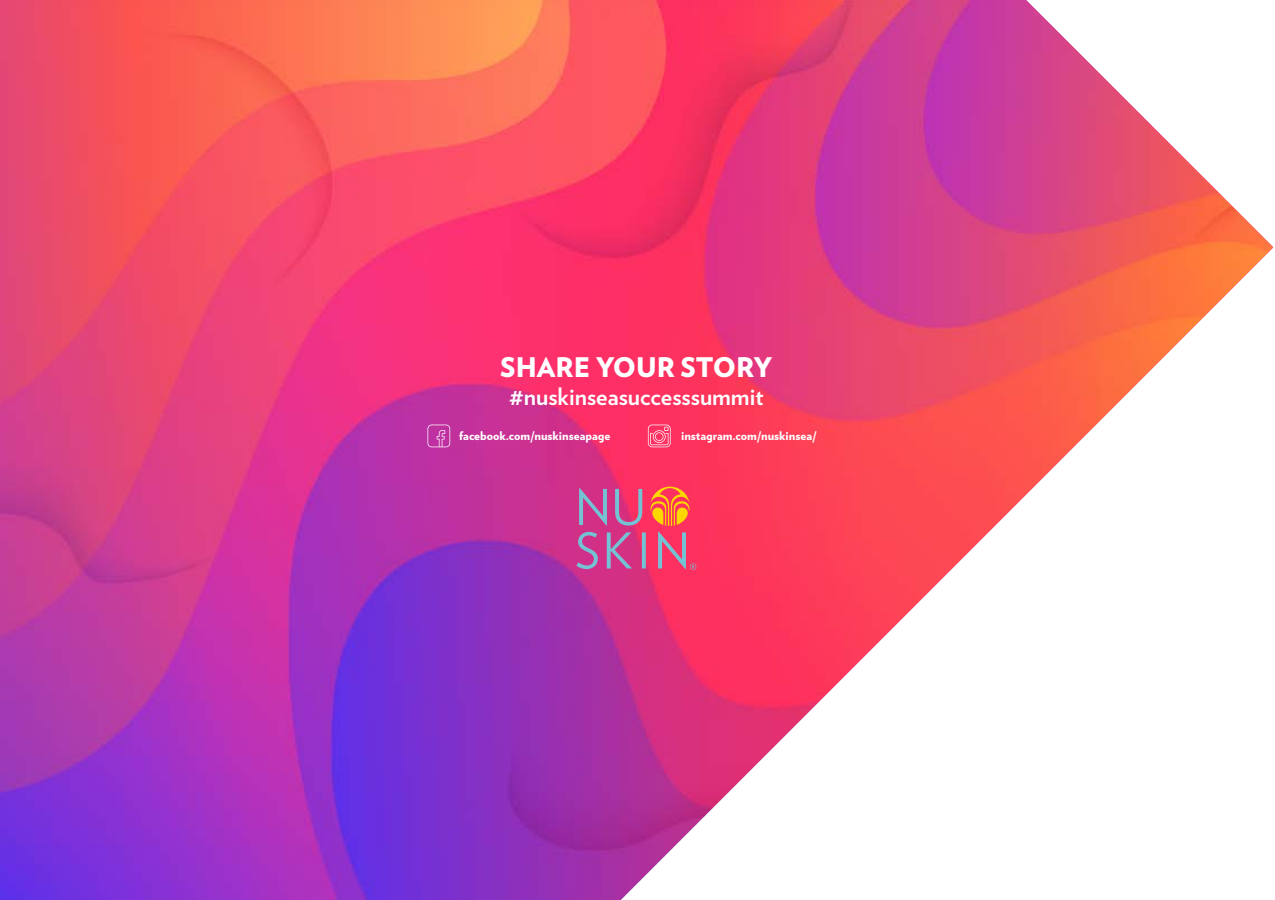
<style>
.page{position:relative;width:1275px;height:900px;background:#fff}
.page>*{position:absolute;margin:0;border:0;box-sizing:border-box;transform-origin:0 0}
.t1{font:900 27px "Verlag";color:#fff}
.t2{font:700 24px "Verlag";color:#fff}
.t3{font:900 12px "Verlag";color:#fff}
</style>
<div class="page">
<img style="left:0;top:0;width:1273px;height:900px">
<svg style="left:648px;top:425px;width:23px;height:22px"></svg>
<svg style="left:427px;top:425px;width:23px;height:22px"></svg>
<svg style="left:650px;top:486px;width:40px;height:40px;background:#fc7139"></svg>
<svg style="left:576px;top:532px;width:120px;height:38px;background:#c9538b"></svg>
<svg style="left:579px;top:488px;width:63px;height:38px;background:#be5a95"></svg>
<h1 class="t1" style="left:500px;top:345px;width:274px">SHARE YOUR STORY</h1>
<h2 class="t2" style="left:509px;top:378px;width:256px">#nuskinseasuccesssummit</h2>
<p class="t3" style="left:459px;top:426px;width:153px">facebook.com/nuskinseapage</p>
<p class="t3" style="left:681px;top:426px;width:137px">instagram.com/nuskinsea/</p>
</div>
